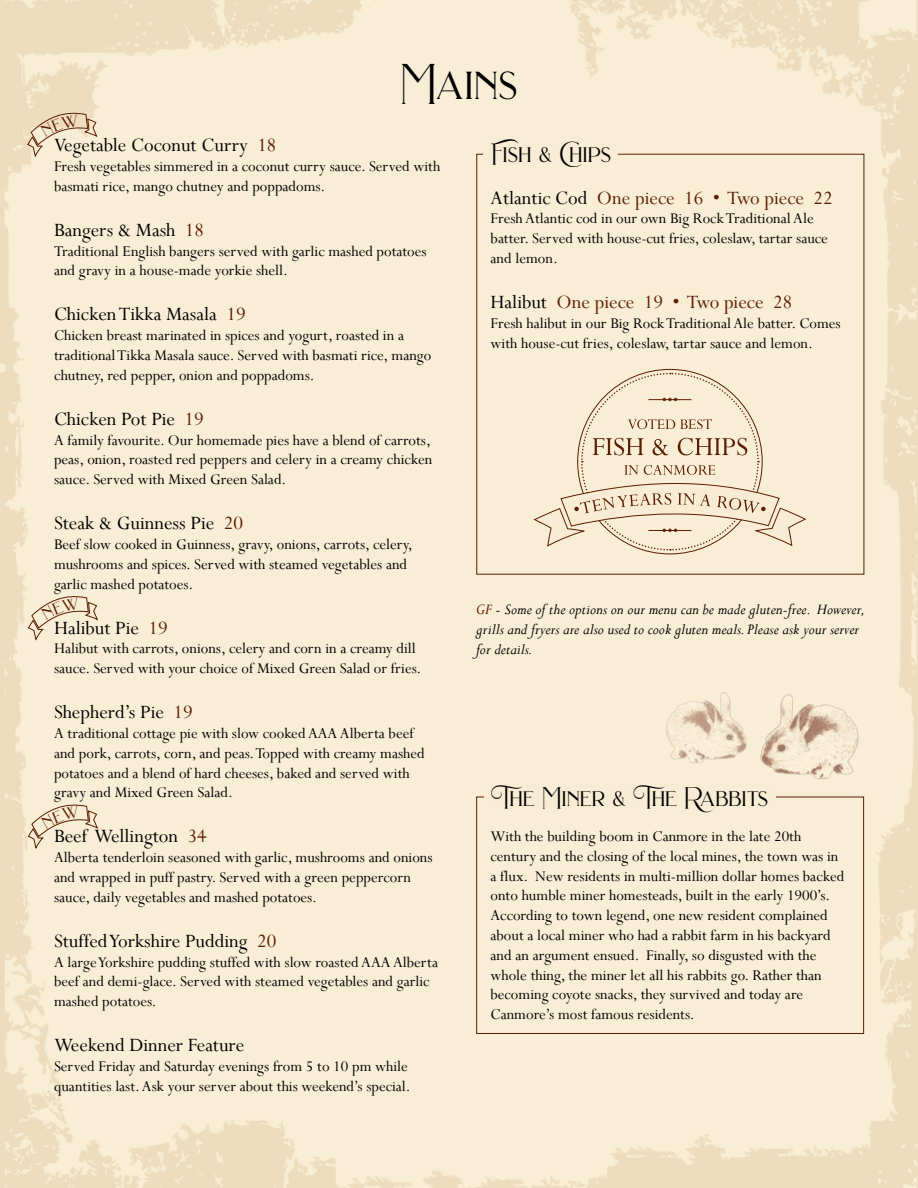
<style>
.page{position:relative;width:918px;height:1188px;background:#fff}
.page>*{position:absolute;margin:0;border:0;box-sizing:border-box;transform-origin:0 0}
.t1{font:39px "Brilon 1.2";color:#000}
.t2{font:21px "Perpetua";color:#000}
.t3{font:21px "Perpetua";color:#5d1d00}
.t4{font:21px "Brilon 1.2";color:#000}
.t5{font:16.5px/19.8px "Perpetua";color:#000}
.t6{font:italic 16.5px/19.8px "Perpetua";color:#000}
.s1{color:#5d1d00}
.s2{color:#000}
</style>
<div class="page">
<img style="left:0;top:0;width:918px;height:1188px">
<div style="left:476px;top:797px;width:388px;height:237px;border:1px solid #5d1d00"></div>
<div style="left:484px;top:138px;width:134px;height:27px;background:#f8edd4"></div>
<svg style="left:533px;top:372px;width:274px;height:179px;background:#eee0c7"></svg>
<img style="left:749px;top:669px;width:120px;height:113px">
<div style="left:484px;top:782px;width:291px;height:27px;background:#f8edd4"></div>
<img style="left:646px;top:691px;width:120px;height:73px">
<svg style="left:27px;top:110px;width:71px;height:47px;background:#e8d7bc"></svg>
<svg style="left:27px;top:593px;width:71px;height:48px;background:#ecddc5"></svg>
<svg style="left:27px;top:802px;width:71px;height:47px;background:#ecddc5"></svg>
<h1 class="t1" style="left:401px;top:51px;width:118px">Mains</h1>
<p class="t2" style="left:54px;top:132px;width:224px">Vegetable Coconut Curry <span class="s1">18</span></p>
<p class="t5" style="left:54px;top:156px;width:388px">Fresh vegetables simmered in a coconut curry sauce. Served with basmati rice, mango chutney and poppadoms.</p>
<p class="t2" style="left:54px;top:217px;width:152px">Bangers &amp; Mash <span class="s1">18</span></p>
<p class="t5" style="left:54px;top:241px;width:374px">Traditional English bangers served with garlic mashed potatoes and gravy in a house-made yorkie shell.</p>
<p class="t2" style="left:54px;top:301px;width:193px">Chicken Tikka Masala <span class="s1">19</span></p>
<p class="t5" style="left:54px;top:325px;width:379px">Chicken breast marinated in spices and yogurt, roasted in a traditional Tikka Masala sauce. Served with basmati rice, mango chutney, red pepper, onion and poppadoms.</p>
<p class="t2" style="left:54px;top:406px;width:151px">Chicken Pot Pie <span class="s1">19</span></p>
<p class="t5" style="left:54px;top:430px;width:380px;text-align:justify">A family favourite. Our homemade pies have a blend of carrots, peas, onion, roasted red peppers and celery in a creamy chicken sauce. Served with Mixed Green Salad.</p>
<p class="t2" style="left:54px;top:510px;width:191px">Steak &amp; Guinness Pie <span class="s1">20</span></p>
<p class="t5" style="left:54px;top:534px;width:360px">Beef slow cooked in Guinness, gravy, onions, carrots, celery, mushrooms and spices. Served with steamed vegetables and garlic mashed potatoes.</p>
<p class="t2" style="left:54px;top:614px;width:115px">Halibut Pie <span class="s1">19</span></p>
<p class="t5" style="left:54px;top:639px;width:369px">Halibut with carrots, onions, celery and corn in a creamy dill sauce. Served with your choice of Mixed Green Salad or fries.</p>
<p class="t2" style="left:54px;top:699px;width:140px">Shepherd’s Pie <span class="s1">19</span></p>
<p class="t5" style="left:54px;top:723px;width:372px">A traditional cottage pie with slow cooked AAA Alberta beef and pork, carrots, corn, and peas. Topped with creamy mashed potatoes and a blend of hard cheeses, baked and served with gravy and Mixed Green Salad.</p>
<p class="t2" style="left:54px;top:823px;width:154px">Beef Wellington <span class="s1">34</span></p>
<p class="t5" style="left:54px;top:847px;width:380px">Alberta tenderloin seasoned with garlic, mushrooms and onions and wrapped in puff pastry. Served with a green peppercorn sauce, daily vegetables and mashed potatoes.</p>
<p class="t2" style="left:54px;top:928px;width:224px">Stuffed Yorkshire Pudding <span class="s1">20</span></p>
<p class="t5" style="left:54px;top:952px;width:386px">A large Yorkshire pudding stuffed with slow roasted AAA Alberta beef and demi-glace. Served with steamed vegetables and garlic mashed potatoes.</p>
<p class="t2" style="left:54px;top:1032px;width:192px">Weekend Dinner Feature</p>
<p class="t5" style="left:54px;top:1056px;width:358px">Served Friday and Saturday evenings from 5 to 10 pm while quantities last. Ask your server about this weekend’s special.</p>
<p class="t4" style="left:490px;top:137px;width:122px">Fish &amp; Chips</p>
<p class="t3" style="left:491px;top:184px;width:344px"><span class="s2">Atlantic Cod</span> One piece 16 • Two piece 22</p>
<p class="t5" style="left:491px;top:208px;width:339px">Fresh Atlantic cod in our own Big Rock Traditional Ale batter. Served with house-cut fries, coleslaw, tartar sauce and lemon.</p>
<p class="t3" style="left:491px;top:289px;width:303px"><span class="s2">Halibut</span> One piece 19 • Two piece 28</p>
<p class="t5" style="left:491px;top:313px;width:352px">Fresh halibut in our Big Rock Traditional Ale batter. Comes with house-cut fries, coleslaw, tartar sauce and lemon.</p>
<p class="t6" style="left:476px;top:599px;width:390px"><span class="s1">GF</span> - Some of the options on our menu can be made gluten-free. However, grills and fryers are also used to cook gluten meals. Please ask your server for details.</p>
<p class="t4" style="left:491px;top:781px;width:279px">The Miner &amp; The Rabbits</p>
<p class="t5" style="left:491px;top:826px;width:355px">With the building boom in Canmore in the late 20th century and the closing of the local mines, the town was in a flux. New residents in multi-million dollar homes backed onto humble miner homesteads, built in the early 1900’s.<br>According to town legend, one new resident complained about a local miner who had a rabbit farm in his backyard and an argument ensued. Finally, so disgusted with the whole thing, the miner let all his rabbits go. Rather than becoming coyote snacks, they survived and today are Canmore’s most famous residents.</p>
</div>
